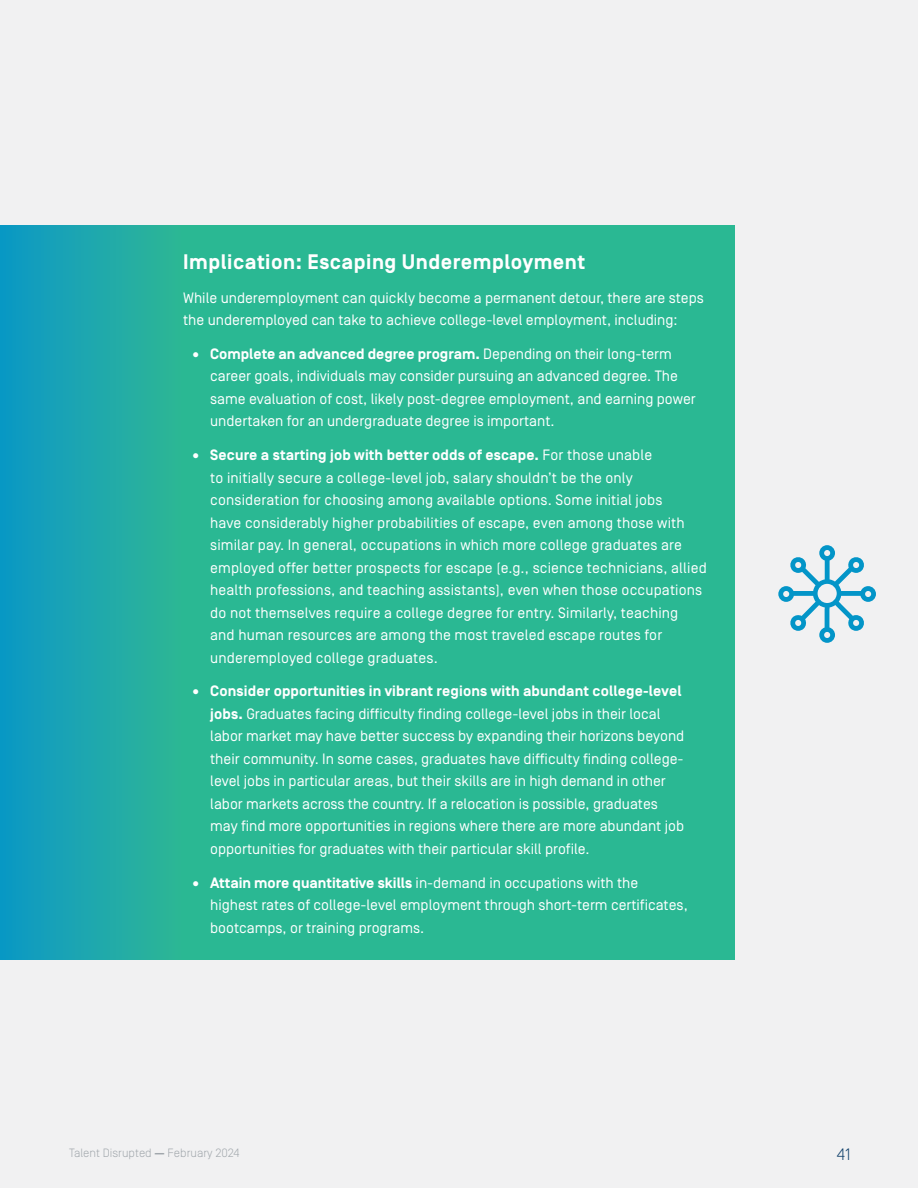
<style>
.page{position:relative;width:918px;height:1188px;background:#f1f1f2}
.page>*{position:absolute;margin:0;border:0;box-sizing:border-box;transform-origin:0 0}
.t1{font:700 21px "Simplon Norm";letter-spacing:.025em;color:#fff}
.t2{font:300 16.5px "Simplon Norm";color:#11416b}
.t3{font:15px/22.5px "Simplon Norm";color:#fff}
.t4{font:300 12px "Simplon Norm";color:#a1a7ac}
.s1{font-weight:700}
</style>
<div class="page">
<div style="left:0;top:225px;width:183px;height:735px;background:linear-gradient(to right,#0b98c6,#2fb794)"></div>
<div style="left:183px;top:225px;width:552px;height:735px;background:#2ab893"></div>
<svg style="left:778px;top:545px;width:98px;height:98px"></svg>
<h1 class="t1" style="left:183px;top:250px;width:403px">Implication: Escaping Underemployment</h1>
<p class="t3" style="left:183px;top:287px;width:522px">While underemployment can quickly become a permanent detour, there are steps the underemployed can take to achieve college-level employment, including:</p>
<p class="t3" style="left:210px;top:343px;width:487px;text-indent:-20px"><span class="s1">• Complete an advanced degree program.</span> Depending on their long-term career goals, individuals may consider pursuing an advanced degree. The same evaluation of cost, likely post-degree employment, and earning power undertaken for an undergraduate degree is important.</p>
<p class="t3" style="left:210px;top:444px;width:498px;text-indent:-20px"><span class="s1">• Secure a starting job with better odds of escape.</span> For those unable<br>to initially secure a college-level job, salary shouldn’t be the only consideration for choosing among available options. Some initial jobs<br>have considerably higher probabilities of escape, even among those with similar pay. In general, occupations in which more college graduates are employed offer better prospects for escape (e.g., science technicians, allied health professions, and teaching assistants), even when those occupations do not themselves require a college degree for entry. Similarly, teaching<br>and human resources are among the most traveled escape routes for underemployed college graduates.</p>
<p class="t3" style="left:210px;top:680px;width:476px;text-indent:-20px"><span class="s1">• Consider opportunities in vibrant regions with abundant college-level jobs.</span> Graduates facing difficulty finding college-level jobs in their local labor market may have better success by expanding their horizons beyond their community. In some cases, graduates have difficulty finding college&shy;level jobs in particular areas, but their skills are in high demand in other labor markets across the country. If a relocation is possible, graduates may find more opportunities in regions where there are more abundant job opportunities for graduates with their particular skill profile.</p>
<p class="t3" style="left:210px;top:872px;width:479px;text-indent:-20px"><span class="s1">• Attain more quantitative skills</span> in-demand in occupations with the highest rates of college-level employment through short-term certificates, bootcamps, or training programs.</p>
<p class="t4" style="left:69px;top:1147px;width:172px">Talent Disrupted <span class="s1">—</span> February 2024</p>
<p class="t2" style="left:837px;top:1146px;width:15px">41</p>
</div>
